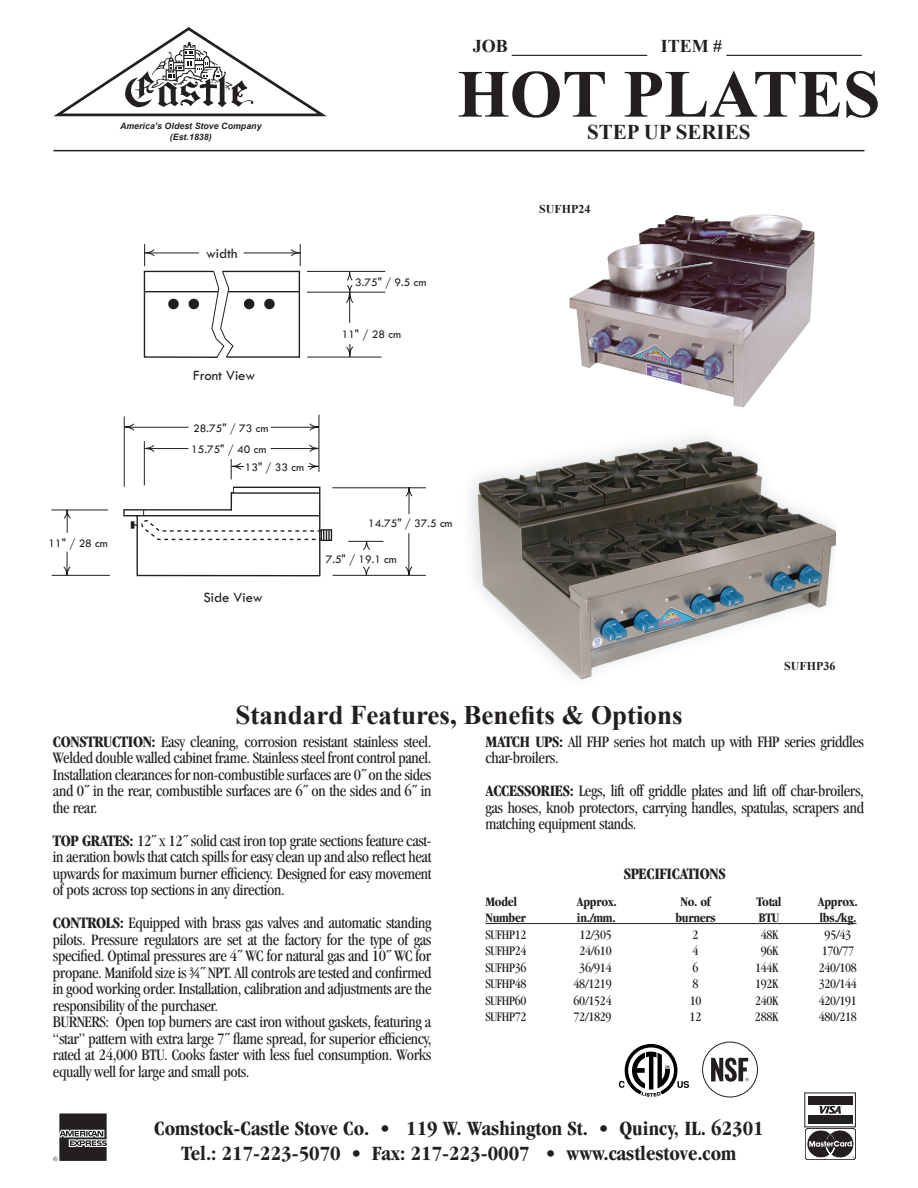
<style>
.page{position:relative;width:918px;height:1188px;background:#fff}
.page>*{position:absolute;margin:0;border:0;box-sizing:border-box;transform-origin:0 0}
.t1{font:700 67.5px "Times New Roman";color:#231f20}
.t2{font:700 27px "Times New Roman";color:#231f20}
.t3{font:700 condensed 21px/25.2px "Garamond";color:#231f20;text-align:center}
.t4{font:700 21px "Times New Roman";color:#231f20}
.t5{font:700 18px "Times New Roman";color:#231f20}
.t6{font:condensed 16.5px/16.5px "Garamond";letter-spacing:-.02em;color:#231f20;text-align:justify}
.t7{font:700 condensed 16.5px "Garamond";letter-spacing:-.02em;color:#231f20}
.t8{font:14.7px "Tw Cen";color:#231f20}
.t9{font:condensed 13.5px "Garamond";letter-spacing:-.02em;color:#231f20}
.t10{font:700 condensed 13.5px "Garamond";letter-spacing:-.02em;color:#231f20}
.t11{font:12px "Tw Cen";color:#231f20}
.t12{font:700 12px "Times New Roman";color:#231f20}
.t13{font:italic 700 8.7px/10.5px "Arial";letter-spacing:.005em;color:#231f20;text-align:center}
.t14{font:2.25px "Helvetica";color:#231f20}
.t15{font:1.65px "Helvetica";color:#fff}
.t16{font:1.65px "Helvetica";color:#231f20}
.s1{font-weight:700}
.s2{font-family:"Times New Roman";font-weight:700;font-stretch:normal}
</style>
<div class="page">
<hr style="left:485px;top:923px;width:372px;height:1px;background:#231f20">
<svg style="left:54px;top:27px;width:272px;height:89px"></svg>
<div style="left:702px;top:1042px;width:56px;height:55px;border:1px solid #231f20;border-radius:50%"></div>
<svg style="left:711px;top:1058px;width:38px;height:24px"></svg>
<svg style="left:53px;top:1113px;width:54px;height:48px;background:#5e5b5b"></svg>
<div style="left:805px;top:1128px;width:51px;height:32px;border:1px solid #231f20;border-radius:3px"></div>
<svg style="left:806px;top:1129px;width:49px;height:30px"></svg>
<div style="left:808px;top:1096px;width:44px;height:9px;background:#231f20"></div>
<svg style="left:819px;top:1106px;width:22px;height:8px"></svg>
<div style="left:808px;top:1115px;width:44px;height:9px;background:#231f20"></div>
<hr style="left:54px;top:150px;width:810px;height:1px;background:#231f20">
<svg style="left:619px;top:1044px;width:70px;height:53px"></svg>
<svg style="left:51px;top:414px;width:375px;height:163px"></svg>
<svg style="left:143px;top:244px;width:243px;height:114px"></svg>
<div style="left:189px;top:299px;width:9px;height:10px;background:#231f20;border-radius:50%"></div>
<div style="left:189px;top:299px;width:10px;height:10px;border:1px solid #231f20;border-radius:50%"></div>
<div style="left:265px;top:299px;width:9px;height:10px;background:#231f20;border-radius:50%"></div>
<div style="left:264px;top:299px;width:11px;height:10px;border:1px solid #231f20;border-radius:50%"></div>
<img style="left:469px;top:435px;width:366px;height:245px">
<img style="left:570px;top:214px;width:245px;height:193px">
<p class="t13" style="left:120px;top:121px;width:143px">America’s Oldest Stove Company (Est.1838)</p>
<p class="t5" style="left:473px;top:33px;width:391px">Job _______________ Item # _______________</p>
<h1 class="t1" style="left:457px;top:47px;width:425px">Hot plates</h1>
<p class="t4" style="left:587px;top:118px;width:165px">Step up Series</p>
<p class="t11" style="left:49px;top:536px;width:61px">11" / 28 cm</p>
<p class="t8" style="left:206px;top:244px;width:33px">width</p>
<p class="t8" style="left:193px;top:367px;width:64px">Front View</p>
<p class="t11" style="left:193px;top:421px;width:77px">28.75" / 73 cm</p>
<p class="t11" style="left:191px;top:442px;width:77px">15.75" / 40 cm</p>
<p class="t11" style="left:245px;top:460px;width:61px">13" / 33 cm</p>
<p class="t8" style="left:203px;top:588px;width:61px">Side View</p>
<p class="t11" style="left:355px;top:275px;width:73px">3.75" / 9.5 cm</p>
<p class="t11" style="left:342px;top:327px;width:61px">11" / 28 cm</p>
<p class="t11" style="left:368px;top:516px;width:86px">14.75" / 37.5 cm</p>
<p class="t11" style="left:326px;top:552px;width:73px">7.5" / 19.1 cm</p>
<p class="t12" style="left:539px;top:201px;width:53px">SUFHP24</p>
<h2 class="t2" style="left:235px;top:696px;width:449px">Standard Features, Benefits &amp; Options</h2>
<p class="t12" style="left:784px;top:657px;width:53px">SUFHP36</p>
<p class="t6" style="left:53px;top:733px;width:380px"><span class="s1">CONSTRUCTION:</span> Easy cleaning, corrosion resistant stainless steel.<br>Welded double walled cabinet frame. Stainless steel front control panel.<br>Installation clearances for non-combustible surfaces are 0<span class="s2">˝</span> on the sides and 0<span class="s2">˝</span> in the rear, combustible surfaces are 6<span class="s2">˝</span> on the sides and 6<span class="s2">˝</span> in the rear.</p>
<p class="t6" style="left:53px;top:832px;width:380px"><span class="s1">TOP GRATES:</span> 12<span class="s2">˝</span> x 12<span class="s2">˝</span> solid cast iron top grate sections feature cast&shy;in aeration bowls that catch spills for easy clean up and also reflect heat upwards for maximum burner efficiency. Designed for easy movement of pots across top sections in any direction.</p>
<p class="t6" style="left:53px;top:915px;width:380px;text-align:left"><span class="s1">CONTROLS:</span> Equipped with brass gas valves and automatic standing pilots. Pressure regulators are set at the factory for the type of gas specified. Optimal pressures are 4<span class="s2">˝</span> WC for natural gas and 10<span class="s2">˝</span> WC for propane. Manifold size is ¾<span class="s2">˝</span> NPT. All controls are tested and confirmed in good working order. Installation, calibration and adjustments are the responsibility of the purchaser.<br>BURNERS: Open top burners are cast iron without gaskets, featuring a “star” pattern with extra large 7<span class="s2">˝</span> flame spread, for superior efficiency, rated at 24,000 BTU. Cooks faster with less fuel consumption. Works equally well for large and small pots.</p>
<p class="t6" style="left:485px;top:733px;width:380px"><span class="s1">MATCH UPS:</span> All FHP series hot match up with FHP series griddles char-broilers.</p>
<p class="t6" style="left:485px;top:783px;width:380px"><span class="s1">ACCESSORIES:</span> Legs, lift off griddle plates and lift off char-broilers, gas hoses, knob protectors, carrying handles, spatulas, scrapers and matching equipment stands.</p>
<p class="t7" style="left:624px;top:864px;width:104px">SPECIFICATIONS</p>
<p class="t10" style="left:485px;top:894px;width:33px">Model</p>
<p class="t10" style="left:577px;top:894px;width:42px">Approx.</p>
<p class="t10" style="left:681px;top:894px;width:32px">No. of</p>
<p class="t10" style="left:757px;top:894px;width:27px">Total</p>
<p class="t10" style="left:818px;top:894px;width:42px">Approx.</p>
<p class="t10" style="left:485px;top:910px;width:42px">Number</p>
<p class="t10" style="left:577px;top:910px;width:40px">in./mm.</p>
<p class="t10" style="left:675px;top:910px;width:42px">burners</p>
<p class="t10" style="left:759px;top:910px;width:22px">BTU</p>
<p class="t10" style="left:819px;top:910px;width:39px">lbs./kg.</p>
<p class="t9" style="left:485px;top:927px;width:43px">SUFHP12</p>
<p class="t9" style="left:579px;top:927px;width:34px">12/305</p>
<p class="t9" style="left:693px;top:927px;width:7px">2</p>
<p class="t9" style="left:761px;top:927px;width:19px">48K</p>
<p class="t9" style="left:825px;top:927px;width:28px">95/43</p>
<p class="t9" style="left:485px;top:943px;width:43px">SUFHP24</p>
<p class="t9" style="left:579px;top:943px;width:34px">24/610</p>
<p class="t9" style="left:693px;top:943px;width:7px">4</p>
<p class="t9" style="left:761px;top:943px;width:19px">96K</p>
<p class="t9" style="left:822px;top:943px;width:34px">170/77</p>
<p class="t9" style="left:485px;top:960px;width:43px">SUFHP36</p>
<p class="t9" style="left:579px;top:960px;width:34px">36/914</p>
<p class="t9" style="left:693px;top:960px;width:7px">6</p>
<p class="t9" style="left:755px;top:960px;width:25px">144K</p>
<p class="t9" style="left:819px;top:960px;width:40px">240/108</p>
<p class="t9" style="left:485px;top:976px;width:43px">SUFHP48</p>
<p class="t9" style="left:574px;top:976px;width:40px">48/1219</p>
<p class="t9" style="left:693px;top:976px;width:7px">8</p>
<p class="t9" style="left:755px;top:976px;width:25px">192K</p>
<p class="t9" style="left:819px;top:976px;width:40px">320/144</p>
<p class="t9" style="left:485px;top:993px;width:43px">SUFHP60</p>
<p class="t9" style="left:574px;top:993px;width:40px">60/1524</p>
<p class="t9" style="left:690px;top:993px;width:13px">10</p>
<p class="t9" style="left:755px;top:993px;width:25px">240K</p>
<p class="t9" style="left:819px;top:993px;width:40px">420/191</p>
<p class="t9" style="left:485px;top:1009px;width:43px">SUFHP72</p>
<p class="t9" style="left:574px;top:1009px;width:40px">72/1829</p>
<p class="t9" style="left:690px;top:1009px;width:13px">12</p>
<p class="t9" style="left:755px;top:1009px;width:25px">288K</p>
<p class="t9" style="left:819px;top:1009px;width:40px">480/218</p>
<p class="t16" style="left:841px;top:1105px;width:3px">®</p>
<p class="t3" style="left:154px;top:1115px;width:611px">Comstock-Castle Stove Co. • 119 W. Washington St. • Quincy, IL. 62301<br>Tel.: 217-223-5070 • Fax: 217-223-0007 • www.castlestove.com</p>
<p class="t15" style="left:851px;top:1122px;width:3px">®</p>
<p class="t14" style="left:853px;top:1156px;width:3px">®</p>
</div>
